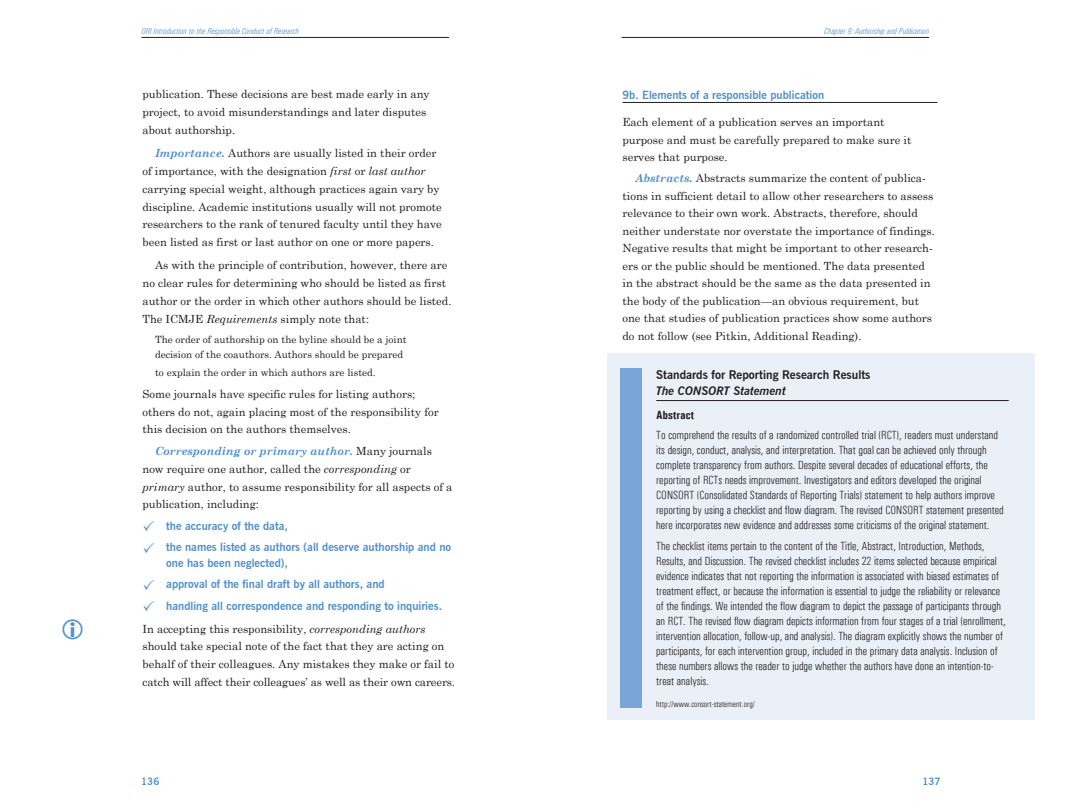
<style>
.page{position:relative;width:1080px;height:810px;background:#fff}
.page>*{position:absolute;margin:0;border:0;box-sizing:border-box;transform-origin:0 0}
.BOX_text_--_narr{font:300 condensed 11.88px/15px "Univers";color:#231f20}
.BOX_Head{font:700 11.88px "News Gothic BT";color:#231f20}
.BOX_Head-2{font:italic 700 11.88px "News Gothic BT";color:#231f20}
.BOX_text_--_narr-2{font:700 11.88px "Univers Condensed";color:#231f20}
.Body_text{font:11.25px/17.9px "Century Schoolbook";color:#231f20}
.Body_Text_--_NO_INDENT{font:11.25px/17.5px "Century Schoolbook";color:#231f20}
.CHECK_List{font:700 11.25px/16.2px "News Gothic BT";color:#5090cc}
.Chapter_Division__1_a{font:700 11.25px "News Gothic BT";color:#5090cc}
.Body_text-2{font:10px/15px "Century Schoolbook";color:#231f20}
.t1{font:700 10px "News Gothic BT";color:#5090cc}
.BOX_text_subhd{font:italic 300 condensed 8.75px "Univers";color:#5090cc}
.BOX_text_--_narr-3{font:300 condensed 8.75px "Univers";color:#231f20}
.s1{font-weight:700;font-style:italic;color:#5090cc}
.s2{font-style:italic}
</style>
<div class="page">
<hr style="left:142px;top:37px;width:307px;height:1px;background:#231f20">
<div style="left:608px;top:353px;width:427px;height:367px;background:#ebf0f8"></div>
<div style="left:620px;top:368px;width:22px;height:340px;background:#7aa5d7"></div>
<hr style="left:656px;top:400px;width:353px;height:1px;background:#231f20">
<hr style="left:622px;top:102px;width:316px;height:1px;background:#231f20">
<hr style="left:622px;top:37px;width:307px;height:1px;background:#231f20">
<p class="BOX_text_subhd" style="left:142px;top:26px;width:159px">ORI Introduction to the Responsible Conduct of Research</p>
<p class="BOX_text_subhd" style="left:824px;top:26px;width:106px">Chapter 9: Authorship and Publication</p>
<p class="Body_text" style="left:142px;top:85px;width:289px">publication. These decisions are best made early in any project, to avoid misunderstandings and later disputes about authorship.</p>
<p class="Body_text" style="left:142px;top:144px;width:301px;text-indent:12px"><span class="s1">Importance.</span> Authors are usually listed in their order of importance, with the designation <span class="s2">first</span> or <span class="s2">last author </span>carrying special weight, although practices again vary by discipline. Academic institutions usually will not promote researchers to the rank of tenured faculty until they have been listed as first or last author on one or more papers.</p>
<p class="Body_text" style="left:142px;top:256px;width:310px;text-indent:12px">As with the principle of contribution, however, there are no clear rules for determining who should be listed as first author or the order in which other authors should be listed.<br>The ICMJE <span class="s2">Requirements</span> simply note that:</p>
<p class="Body_text-2" style="left:155px;top:331px;width:253px">The order of authorship on the byline should be a joint decision of the coauthors. Authors should be prepared</p>
<p class="Body_text-2" style="left:155px;top:364px;width:222px">to explain the order in which authors are listed.</p>
<p class="Body_Text_--_NO_INDENT" style="left:142px;top:385px;width:298px">Some journals have specific rules for listing authors; others do not, again placing most of the responsibility for this decision on the authors themselves.</p>
<p class="Body_text" style="left:142px;top:442px;width:312px;text-indent:12px"><span class="s1">Corresponding or primary author.</span> Many journals now require one author, called the <span class="s2">corresponding</span> or <span class="s2">primary</span> author, to assume responsibility for all aspects of a publication, including:</p>
<p class="CHECK_List" style="left:166px;top:517px;width:123px">the accuracy of the data,</p>
<p class="CHECK_List" style="left:166px;top:539px;width:286px">the names listed as authors (all deserve authorship and no one has been neglected),</p>
<p class="CHECK_List" style="left:166px;top:576px;width:220px">approval of the final draft by all authors, and</p>
<p class="CHECK_List" style="left:166px;top:597px;width:277px">handling all correspondence and responding to inquiries.</p>
<p class="Body_Text_--_NO_INDENT" style="left:142px;top:619px;width:314px;line-height:17.9px">In accepting this responsibility, <span class="s2">corresponding authors </span>should take special note of the fact that they are acting on behalf of their colleagues. Any mistakes they make or fail to catch will affect their colleagues’ as well as their own careers.</p>
<p class="Chapter_Division__1_a" style="left:622px;top:88px;width:203px">9b. Elements of a responsible publication</p>
<p class="Body_Text_--_NO_INDENT" style="left:622px;top:113px;width:290px">Each element of a publication serves an important purpose and must be carefully prepared to make sure it serves that purpose.</p>
<p class="Body_text" style="left:622px;top:169px;width:314px;line-height:17.5px;text-indent:12px"><span class="s1">Abstracts.</span> Abstracts summarize the content of publica&shy;tions in sufficient detail to allow other researchers to assess relevance to their own work. Abstracts, therefore, should neither understate nor overstate the importance of findings.<br>Negative results that might be important to other research&shy;ers or the public should be mentioned. The data presented in the abstract should be the same as the data presented in the body of the publication—an obvious requirement, but one that studies of publication practices show some authors do not follow (see Pitkin, Additional Reading).</p>
<p class="BOX_Head" style="left:656px;top:368px;width:216px">Standards for Reporting Research Results</p>
<p class="BOX_Head-2" style="left:656px;top:384px;width:131px">The CONSORT Statement</p>
<p class="BOX_text_--_narr-2" style="left:656px;top:408px;width:40px">Abstract</p>
<p class="BOX_text_--_narr" style="left:656px;top:428px;width:349px">To comprehend the results of a randomized controlled trial (RCT), readers must understand its design, conduct, analysis, and interpretation. That goal can be achieved only through complete transparency from authors. Despite several decades of educational efforts, the reporting of RCTs needs improvement. Investigators and editors developed the original CONSORT (Consolidated Standards of Reporting Trials) statement to help authors improve reporting by using a checklist and flow diagram. The revised CONSORT statement presented here incorporates new evidence and addresses some criticisms of the original statement.</p>
<p class="BOX_text_--_narr" style="left:656px;top:539px;width:351px">The checklist items pertain to the content of the Title, Abstract, Introduction, Methods, Results, and Discussion. The revised checklist includes 22 items selected because empirical evidence indicates that not reporting the information is associated with biased estimates of treatment effect, or because the information is essential to judge the reliability or relevance of the findings. We intended the flow diagram to depict the passage of participants through an RCT. The revised flow diagram depicts information from four stages of a trial (enrollment, intervention allocation, follow-up, and analysis). The diagram explicitly shows the number of participants, for each intervention group, included in the primary data analysis. Inclusion of these numbers allows the reader to judge whether the authors have done an intention-to&shy;treat analysis.</p>
<p class="BOX_text_--_narr-3" style="left:656px;top:699px;width:100px">http://www.consort-statement.org/</p>
<p class="t1" style="left:141px;top:775px;width:20px">136</p>
<p class="t1" style="left:922px;top:775px;width:20px">137</p>
</div>
